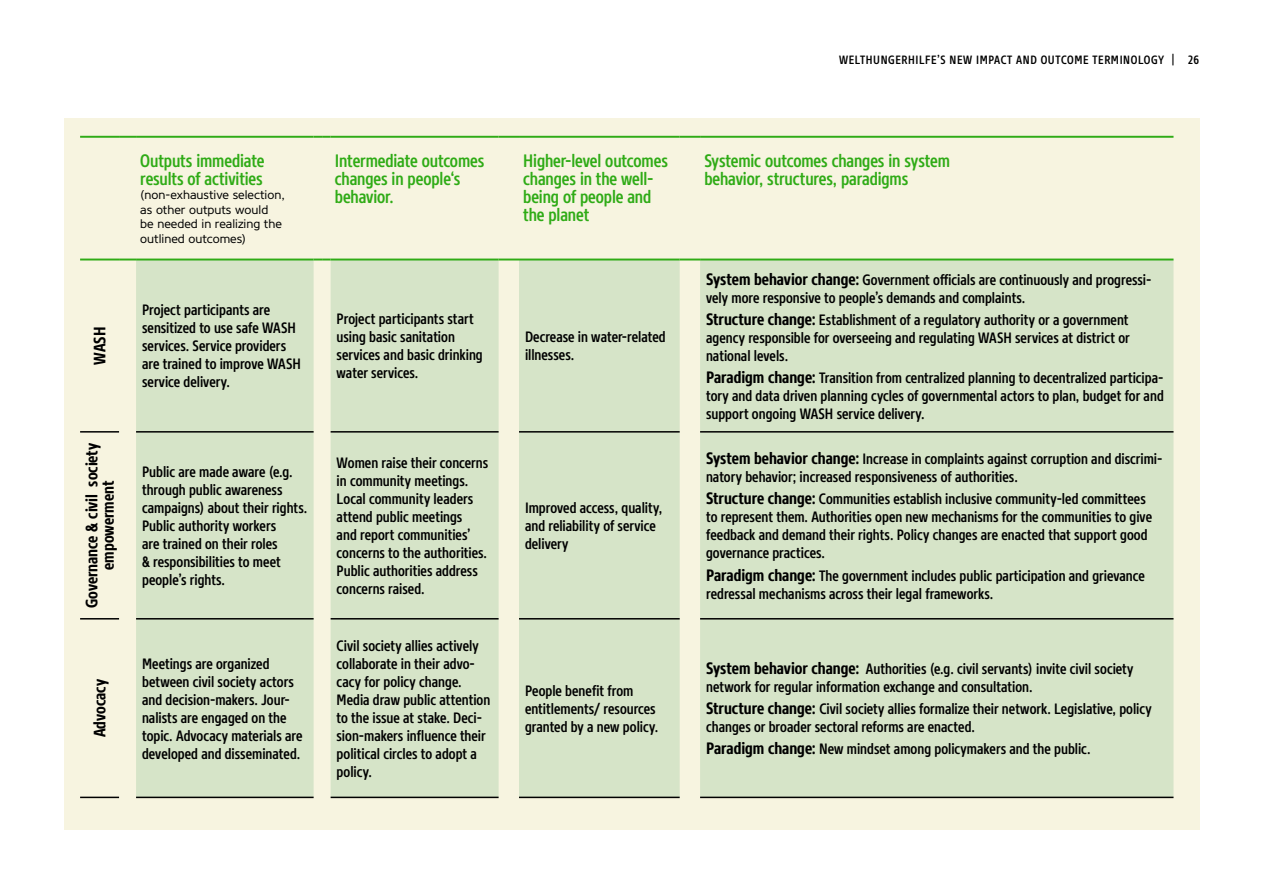
<style>
.page{position:relative;width:1263px;height:893px;background:#fff}
.page>*{position:absolute;margin:0;border:0;box-sizing:border-box;transform-origin:0 0}
.t1{font:500 18px/18px "Core Sans NR57 Cn";letter-spacing:-.005em;color:#2fab16}
.t2{font:16.5px/16.5px "CORESANSWHHHEADNR Cn Bd";color:#000;text-align:center}
.t3{font:15px/18px "CORESANSWHHSUBNR Cn Md";color:#000}
.t4{font:12px/14.4px "CORESANSWHHCOPYN Reg";color:#000}
.t5{font:12px "CORESANSWHHSUBNR Cn Md";letter-spacing:.05em;color:#000}
.s1{font-family:"CORESANSWHHHEADNR Cn Bd";font-size:16.5px}
</style>
<div class="page">
<div style="left:64px;top:118px;width:1135px;height:711px;background:#f7f4e0"></div>
<div style="left:136px;top:260px;width:1037px;height:537px;background:#d6e4c8"></div>
<hr style="left:80px;top:431px;width:39px;height:2px;background:#000">
<hr style="left:136px;top:431px;width:178px;height:2px;background:#000">
<hr style="left:331px;top:431px;width:168px;height:2px;background:#000">
<hr style="left:519px;top:431px;width:161px;height:2px;background:#000">
<hr style="left:700px;top:431px;width:473px;height:2px;background:#000">
<hr style="left:80px;top:618px;width:39px;height:1px;background:#000">
<hr style="left:80px;top:797px;width:39px;height:1px;background:#000">
<hr style="left:136px;top:618px;width:178px;height:1px;background:#000">
<hr style="left:331px;top:618px;width:168px;height:1px;background:#000">
<hr style="left:519px;top:618px;width:161px;height:1px;background:#000">
<hr style="left:700px;top:618px;width:473px;height:1px;background:#000">
<hr style="left:136px;top:797px;width:178px;height:1px;background:#000">
<hr style="left:331px;top:797px;width:168px;height:1px;background:#000">
<hr style="left:519px;top:797px;width:161px;height:1px;background:#000">
<hr style="left:700px;top:797px;width:473px;height:1px;background:#000">
<hr style="left:80px;top:136px;width:39px;height:2px;background:#2fab16">
<svg style="left:119px;top:136px;width:17px;height:2px"></svg>
<hr style="left:136px;top:136px;width:178px;height:2px;background:#2fab16">
<svg style="left:314px;top:136px;width:17px;height:2px"></svg>
<hr style="left:331px;top:136px;width:168px;height:2px;background:#2fab16">
<hr style="left:499px;top:136px;width:20px;height:2px;background:#2fab16">
<hr style="left:519px;top:136px;width:161px;height:2px;background:#2fab16">
<hr style="left:680px;top:136px;width:20px;height:2px;background:#2fab16">
<hr style="left:700px;top:136px;width:473px;height:2px;background:#2fab16">
<hr style="left:80px;top:259px;width:39px;height:1px;background:#2fab16">
<svg style="left:119px;top:259px;width:17px;height:1px"></svg>
<hr style="left:136px;top:259px;width:178px;height:1px;background:#2fab16">
<svg style="left:314px;top:259px;width:17px;height:1px"></svg>
<hr style="left:331px;top:259px;width:168px;height:1px;background:#2fab16">
<svg style="left:499px;top:259px;width:20px;height:1px"></svg>
<hr style="left:519px;top:259px;width:161px;height:1px;background:#2fab16">
<svg style="left:680px;top:259px;width:20px;height:1px"></svg>
<hr style="left:700px;top:259px;width:473px;height:1px;background:#2fab16">
<p class="t5" style="left:839px;top:52px;width:362px">WELTHUNGERHILFE’S NEW IMPACT AND OUTCOME TERMINOLOGY | 26</p>
<p class="t2" style="left:92px;top:365px;width:40px;rotate:-90deg">WASH</p>
<p class="t2" style="left:83px;top:608px;width:167px;rotate:-90deg">Governance &amp; civil society empowerment</p>
<p class="t2" style="left:92px;top:737px;width:60px;rotate:-90deg">Advocacy</p>
<p class="t1" style="left:140px;top:152px;width:126px">Outputs immediate results of activities</p>
<p class="t4" style="left:140px;top:188px;width:146px">(non-exhaustive selection, as other outputs would<br>be needed in realizing the outlined outcomes)</p>
<p class="t1" style="left:335px;top:152px;width:151px">Intermediate outcomes changes in people‘s behavior.</p>
<p class="t1" style="left:523px;top:152px;width:146px">Higher-level outcomes changes in the well&shy;being of people and the planet</p>
<p class="t1" style="left:704px;top:152px;width:247px">Systemic outcomes changes in system behavior, structures, paradigms</p>
<p class="t3" style="left:142px;top:301px;width:160px">Project participants are sensitized to use safe WASH services. Service providers are trained to improve WASH service delivery.</p>
<p class="t3" style="left:337px;top:310px;width:148px">Project participants start using basic sanitation services and basic drinking water services.</p>
<p class="t3" style="left:142px;top:463px;width:167px">Public are made aware (e.g. through public awareness campaigns) about their rights.<br>Public authority workers<br>are trained on their roles<br>&amp; responsibilities to meet people’s rights.</p>
<p class="t3" style="left:337px;top:454px;width:153px">Women raise their concerns in community meetings.<br>Local community leaders attend public meetings<br>and report communities’ concerns to the authorities.<br>Public authorities address concerns raised.</p>
<p class="t3" style="left:142px;top:654px;width:162px">Meetings are organized between civil society actors and decision-makers. Jour&shy;nalists are engaged on the topic. Advocacy materials are developed and disseminated.</p>
<p class="t3" style="left:337px;top:636px;width:155px">Civil society allies actively collaborate in their advo&shy;cacy for policy change.<br>Media draw public attention to the issue at stake. Deci&shy;sion-makers influence their political circles to adopt a policy.</p>
<p class="t3" style="left:525px;top:328px;width:142px">Decrease in water-related illnesses.</p>
<p class="t3" style="left:525px;top:499px;width:139px">Improved access, quality, and reliability of service delivery</p>
<p class="t3" style="left:525px;top:681px;width:135px">People benefit from entitlements/ resources granted by a new policy.</p>
<p class="t3" style="left:706px;top:270px;width:447px"><span class="s1">System behavior change:</span> Government officials are continuously and progressi&shy;vely more responsive to people’s demands and complaints.</p>
<p class="t3" style="left:706px;top:311px;width:425px;text-align:justify"><span class="s1">Structure change:</span> Establishment of a regulatory authority or a government agency responsible for overseeing and regulating WASH services at district or national levels.</p>
<p class="t3" style="left:706px;top:369px;width:459px;text-align:justify"><span class="s1">Paradigm change:</span> Transition from centralized planning to decentralized participa&shy;tory and data driven planning cycles of governmental actors to plan, budget for and support ongoing WASH service delivery.</p>
<p class="t3" style="left:706px;top:450px;width:458px"><span class="s1">System behavior change:</span> Increase in complaints against corruption and discrimi&shy;natory behavior; increased responsiveness of authorities.</p>
<p class="t3" style="left:706px;top:490px;width:447px"><span class="s1">Structure change:</span> Communities establish inclusive community-led committees to represent them. Authorities open new mechanisms for the communities to give feedback and demand their rights. Policy changes are enacted that support good governance practices.</p>
<p class="t3" style="left:706px;top:566px;width:440px"><span class="s1">Paradigm change:</span> The government includes public participation and grievance redressal mechanisms across their legal frameworks.</p>
<p class="t3" style="left:706px;top:660px;width:429px"><span class="s1">System behavior change:</span> Authorities (e.g. civil servants) invite civil society network for regular information exchange and consultation.</p>
<p class="t3" style="left:706px;top:700px;width:447px"><span class="s1">Structure change:</span> Civil society allies formalize their network. Legislative, policy changes or broader sectoral reforms are enacted.</p>
<p class="t3" style="left:706px;top:740px;width:386px"><span class="s1">Paradigm change:</span> New mindset among policymakers and the public.</p>
</div>
